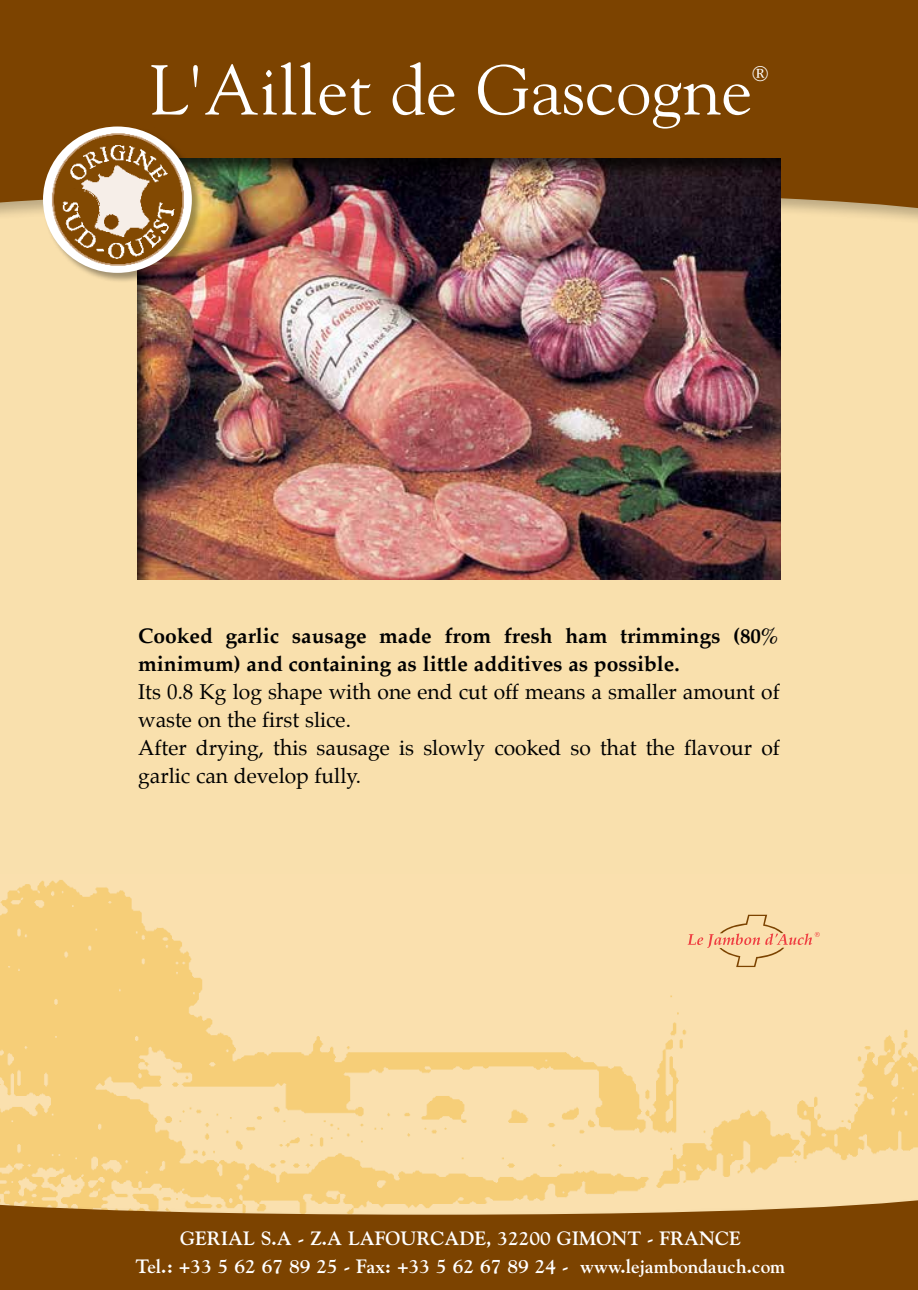
<style>
.page{position:relative;width:918px;height:1290px;background:#fff}
.page>*{position:absolute;margin:0;border:0;box-sizing:border-box;transform-origin:0 0}
.t1{font:70px "Goudy";color:#fff}
.t2{font:21px/28px "Palatino";color:#000}
.t3{font:700 21px/28px "Palatino";color:#000}
.t4{font:21px "Goudy";color:#fff}
.t5{font:700 19.25px/28px "Goudy";color:#fff;text-align:center}
</style>
<div class="page">
<div style="left:0;top:0;width:918px;height:1217px;background:#f9e0ad"></div>
<img style="left:0;top:880px;width:918px;height:313px">
<svg style="left:687px;top:915px;width:132px;height:52px"></svg>
<div style="left:0;top:1193px;width:918px;height:97px;background:#000;opacity:.25"></div>
<svg style="left:0;top:1196px;width:918px;height:94px;background:#905b19"></svg>
<div style="left:0;top:0;width:918px;height:213px;background:#7c4300"></div>
<div style="left:137px;top:158px;width:644px;height:424px;background:#000;opacity:.75"></div>
<div style="left:42px;top:126px;width:160px;height:157px;background:#000;opacity:.35"></div>
<img style="left:43px;top:126px;width:149px;height:147px">
<h1 class="t1" style="left:150px;top:47px;width:604px">L'Aillet de Gascogne</h1>
<p class="t4" style="left:752px;top:61px;width:17px">®</p>
<p class="t3" style="left:138px;top:621px;width:643px">Cooked garlic sausage made from fresh ham trimmings (80% minimum) and containing as little additives as possible.</p>
<p class="t2" style="left:138px;top:677px;width:643px">Its 0.8 Kg log shape with one end cut off means a smaller amount of waste on the first slice.<br>After drying, this sausage is slowly cooked so that the flavour of garlic can develop fully.</p>
<p class="t5" style="left:136px;top:1224px;width:651px">GERIAL S.A - Z.A LAFOURCADE, 32200 GIMONT - FRANCE<br>Tel.: +33 5 62 67 89 25 - Fax: +33 5 62 67 89 24 - www.lejambondauch.com</p>
</div>
